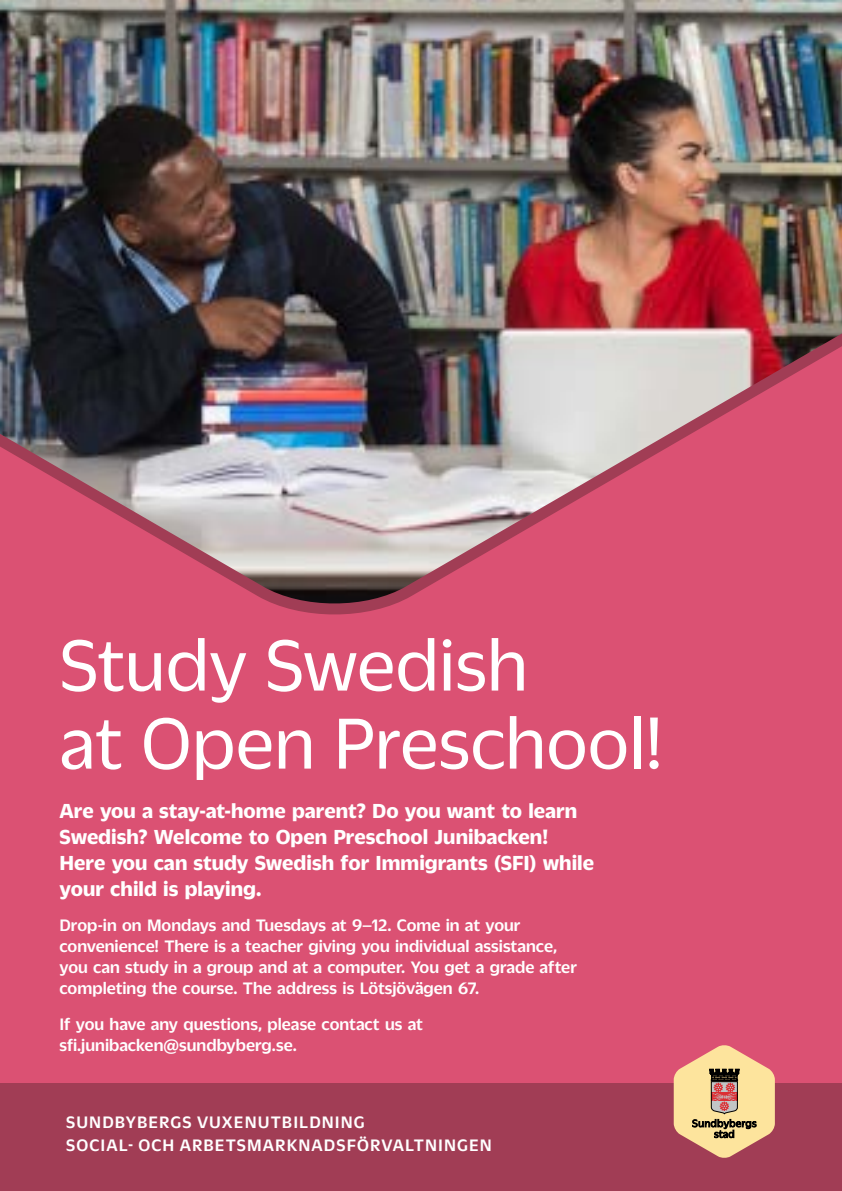
<style>
.page{position:relative;width:842px;height:1191px;background:#db5173}
.page>*{position:absolute;margin:0;border:0;box-sizing:border-box;transform-origin:0 0}
.t1{font:78px/78px "Duplicate Sans";letter-spacing:.005em;color:#fff}
.t2{font:700 22px/26px "Duplicate Sans";color:#fff}
.t3{font:500 18px/21px "Duplicate Sans";color:#fff}
.t4{font:500 18px/23px "Duplicate Sans";letter-spacing:.06em;color:#fff}
</style>
<div class="page">
<img style="left:0;top:0;width:842px;height:615px">
<div style="left:0;top:1083px;width:842px;height:108px;background:#a13d55"></div>
<svg style="left:674px;top:1045px;width:101px;height:113px"></svg>
<h1 class="t1" style="left:60px;top:621px;width:605px">Study Swedish<br>at Open Preschool!</h1>
<p class="t2" style="left:60px;top:796px;width:536px">Are you a stay-at-home parent? Do you want to learn Swedish? Welcome to Open Preschool Junibacken!<br>Here you can study Swedish for Immigrants (SFI) while your child is playing.</p>
<p class="t3" style="left:60px;top:913px;width:519px">Drop-in on Mondays and Tuesdays at 9–12. Come in at your convenience! There is a teacher giving you individual assistance, you can study in a group and at a computer. You get a grade after completing the course. The address is Lötsjövägen 67.</p>
<p class="t3" style="left:60px;top:1012px;width:365px">If you have any questions, please contact us at sfi.junibacken@sundbyberg.se.</p>
<p class="t4" style="left:66px;top:1109px;width:427px">SUNDBYBERGS VUXENUTBILDNING<br>SOCIAL- OCH ARBETSMARKNADSFÖRVALTNINGEN</p>
</div>
